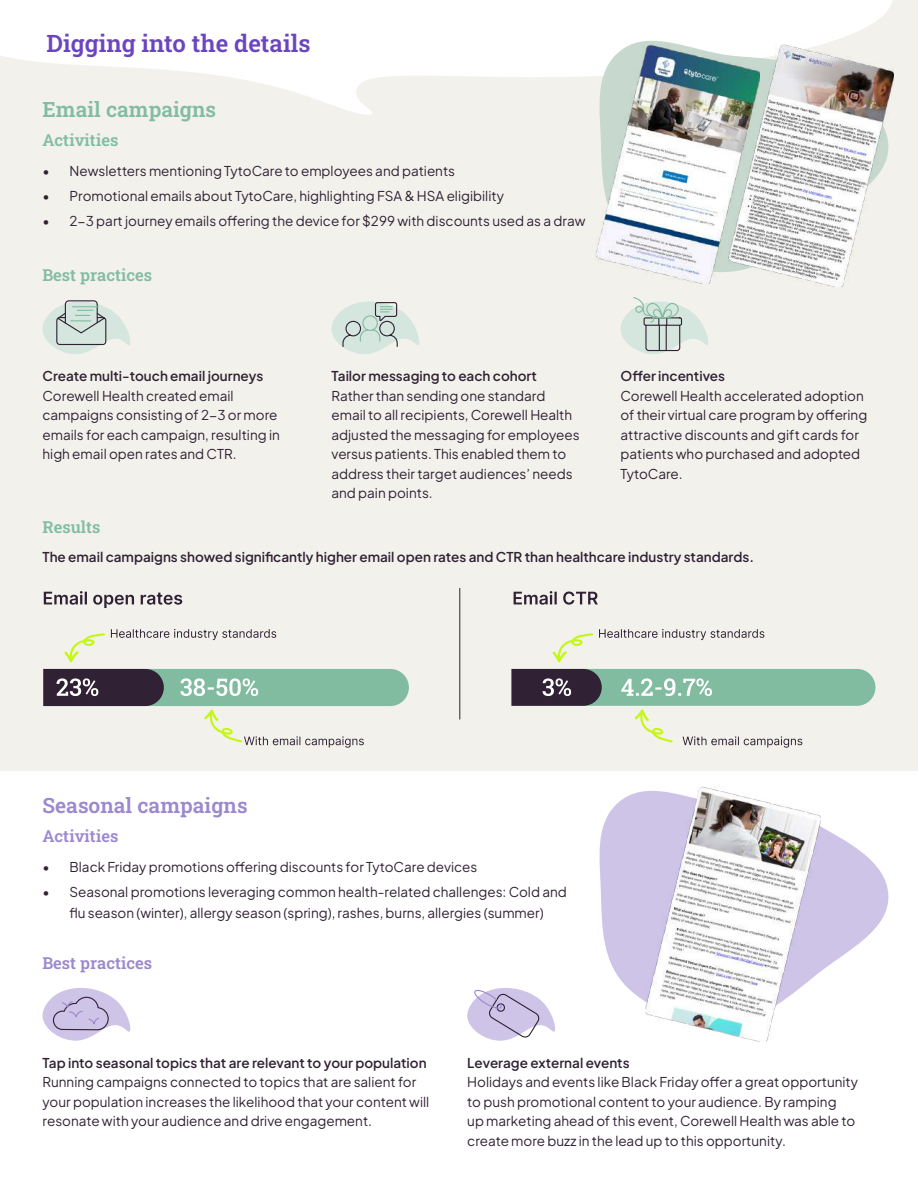
<style>
.page{position:relative;width:918px;height:1188px;background:#fff}
.page>*{position:absolute;margin:0;border:0;box-sizing:border-box;transform-origin:0 0}
.t1{font:600 24px "Roboto Slab";color:#6b45bf}
.t2{font:600 21px "Roboto Slab";color:#9c88cf}
.t3{font:600 21px "Roboto Slab";color:#82bda1}
.t4{font:600 16.5px "Roboto Slab";color:#82bda1}
.t5{font:600 16.5px "Roboto Slab";color:#9c88cf}
.t6{font:13.5px/19.5px "Plus Jakarta Sans";color:#302133}
.t7{font:600 13.5px "Plus Jakarta Sans";color:#302133}
</style>
<div class="page">
<div style="left:0;top:0;width:918px;height:771px;background:#f2f1ec"></div>
<svg style="left:0;top:0;width:892px;height:115px;fill:#fff"></svg>
<svg style="left:44px;top:591px;width:138px;height:17px"></svg>
<svg style="left:514px;top:591px;width:84px;height:14px"></svg>
<svg style="left:43px;top:629px;width:366px;height:119px"></svg>
<svg style="left:512px;top:629px;width:363px;height:119px"></svg>
<hr style="left:459px;top:588px;width:1px;height:131px;background:#302134">
<svg style="left:42px;top:300px;width:88px;height:54px"></svg>
<hr style="left:71px;top:320px;width:20px;height:2px;background:#82bda1">
<svg style="left:331px;top:301px;width:88px;height:53px"></svg>
<svg style="left:620px;top:297px;width:88px;height:57px"></svg>
<svg style="left:593px;top:29px;width:297px;height:86px;fill:#fff"></svg>
<svg style="left:599px;top:791px;width:290px;height:223px;fill:#cec4e7"></svg>
<img style="left:595px;top:45px;width:134px;height:239px">
<img style="left:729px;top:45px;width:165px;height:241px">
<img style="left:646px;top:787px;width:175px;height:255px">
<svg style="left:42px;top:988px;width:89px;height:53px"></svg>
<svg style="left:467px;top:988px;width:88px;height:53px"></svg>
<h1 class="t1" style="left:47px;top:27px;width:265px">Digging into the details</h1>
<h2 class="t3" style="left:43px;top:95px;width:175px">Email campaigns</h2>
<p class="t4" style="left:43px;top:129px;width:77px">Activities</p>
<p class="t6" style="left:70px;top:159px;width:387px">Newsletters mentioning TytoCare to employees and patients</p>
<p class="t6" style="left:43px;top:159px;width:9px">•</p>
<p class="t6" style="left:43px;top:185px;width:9px">•</p>
<p class="t6" style="left:43px;top:210px;width:9px">•</p>
<p class="t6" style="left:70px;top:185px;width:436px">Promotional emails about TytoCare, highlighting FSA &amp; HSA eligibility</p>
<p class="t6" style="left:70px;top:210px;width:518px">2-3 part journey emails offering the device for $299 with discounts used as a draw</p>
<p class="t4" style="left:43px;top:264px;width:111px">Best practices</p>
<p class="t7" style="left:43px;top:365px;width:222px">Create multi-touch email journeys</p>
<p class="t6" style="left:43px;top:385px;width:239px">Corewell Health created email campaigns consisting of 2-3 or more emails for each campaign, resulting in high email open rates and CTR.</p>
<p class="t7" style="left:332px;top:365px;width:207px">Tailor messaging to each cohort</p>
<p class="t6" style="left:332px;top:385px;width:250px">Rather than sending one standard email to all recipients, Corewell Health adjusted the messaging for employees versus patients. This enabled them to address their target audiences’ needs and pain points.</p>
<p class="t7" style="left:621px;top:365px;width:106px">Offer incentives</p>
<p class="t6" style="left:621px;top:385px;width:248px">Corewell Health accelerated adoption of their virtual care program by offering attractive discounts and gift cards for patients who purchased and adopted TytoCare.</p>
<p class="t4" style="left:43px;top:515px;width:59px">Results</p>
<p class="t7" style="left:43px;top:546px;width:713px">The email campaigns showed significantly higher email open rates and CTR than healthcare industry standards.</p>
<h2 class="t2" style="left:43px;top:791px;width:207px">Seasonal campaigns</h2>
<p class="t5" style="left:43px;top:825px;width:77px">Activities</p>
<p class="t6" style="left:70px;top:856px;width:409px">Black Friday promotions offering discounts for TytoCare devices</p>
<p class="t6" style="left:43px;top:856px;width:9px">•</p>
<p class="t6" style="left:43px;top:881px;width:9px">•</p>
<p class="t6" style="left:70px;top:881px;width:499px">Seasonal promotions leveraging common health-related challenges: Cold and</p>
<p class="t6" style="left:70px;top:902px;width:476px">flu season (winter ,) allergy season (spring ,) rashes, burns, allergies (summer(</p>
<p class="t5" style="left:43px;top:951px;width:111px">Best practices</p>
<p class="t7" style="left:43px;top:1052px;width:386px">Tap into seasonal topics that are relevant to your population</p>
<p class="t6" style="left:43px;top:1071px;width:388px">Running campaigns connected to topics that are salient for your population increases the likelihood that your content will resonate with your audience and drive engagement.</p>
<p class="t7" style="left:467px;top:1052px;width:164px">Leverage external events</p>
<p class="t6" style="left:467px;top:1071px;width:392px">Holidays and events like Black Friday offer a great opportunity to push promotional content to your audience. By ramping<br>up marketing ahead of this event, Corewell Health was able to create more buzz in the lead up to this opportunity.</p>
</div>
